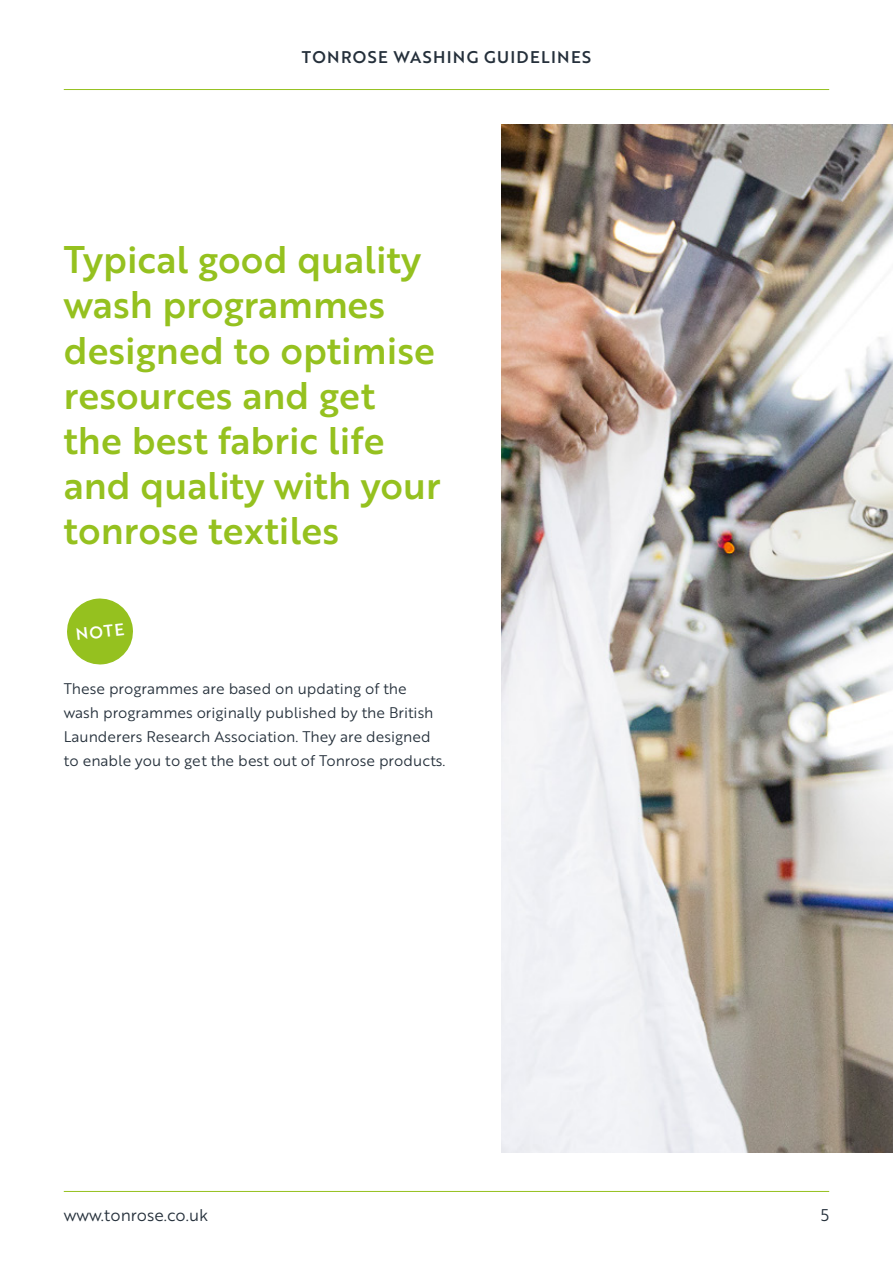
<style>
.page{position:relative;width:893px;height:1263px;background:#fff}
.page>*{position:absolute;margin:0;border:0;box-sizing:border-box;transform-origin:0 0}
.t1{font:37.5px/45px "Brother 1816 Medium";color:#95c11f}
.t2{font:16.5px "Brother 1816 Medium";letter-spacing:.08em;color:#25303b}
.t3{font:16.5px "Brother 1816 Book";color:#25303b}
.t4{font:16.5px "Brother 1816 Medium";color:#fff}
.t5{font:15px/24px "Brother 1816 Book";color:#25303b}
</style>
<div class="page">
<hr style="left:64px;top:1191px;width:765px;height:1px;background:#95c11f">
<hr style="left:64px;top:89px;width:765px;height:1px;background:#95c11f">
<svg style="left:67px;top:598px;width:66px;height:67px"></svg>
<img style="left:502px;top:124px;width:391px;height:1028px">
<p class="t2" style="left:302px;top:45px;width:291px">TONROSE WASHING GUIDELINES</p>
<h1 class="t1" style="left:64px;top:236px;width:378px">Typical good quality wash programmes designed to optimise resources and get the best fabric life and quality with your tonrose textiles</h1>
<p class="t4" style="left:74px;top:622px;width:50px;rotate:-6deg">NOTE</p>
<p class="t5" style="left:64px;top:676px;width:383px">These programmes are based on updating of the wash programmes originally published by the British Launderers Research Association. They are designed to enable you to get the best out of Tonrose products.</p>
<p class="t3" style="left:64px;top:1203px;width:146px">www.tonrose.co.uk</p>
<p class="t3" style="left:821px;top:1203px;width:10px">5</p>
</div>
